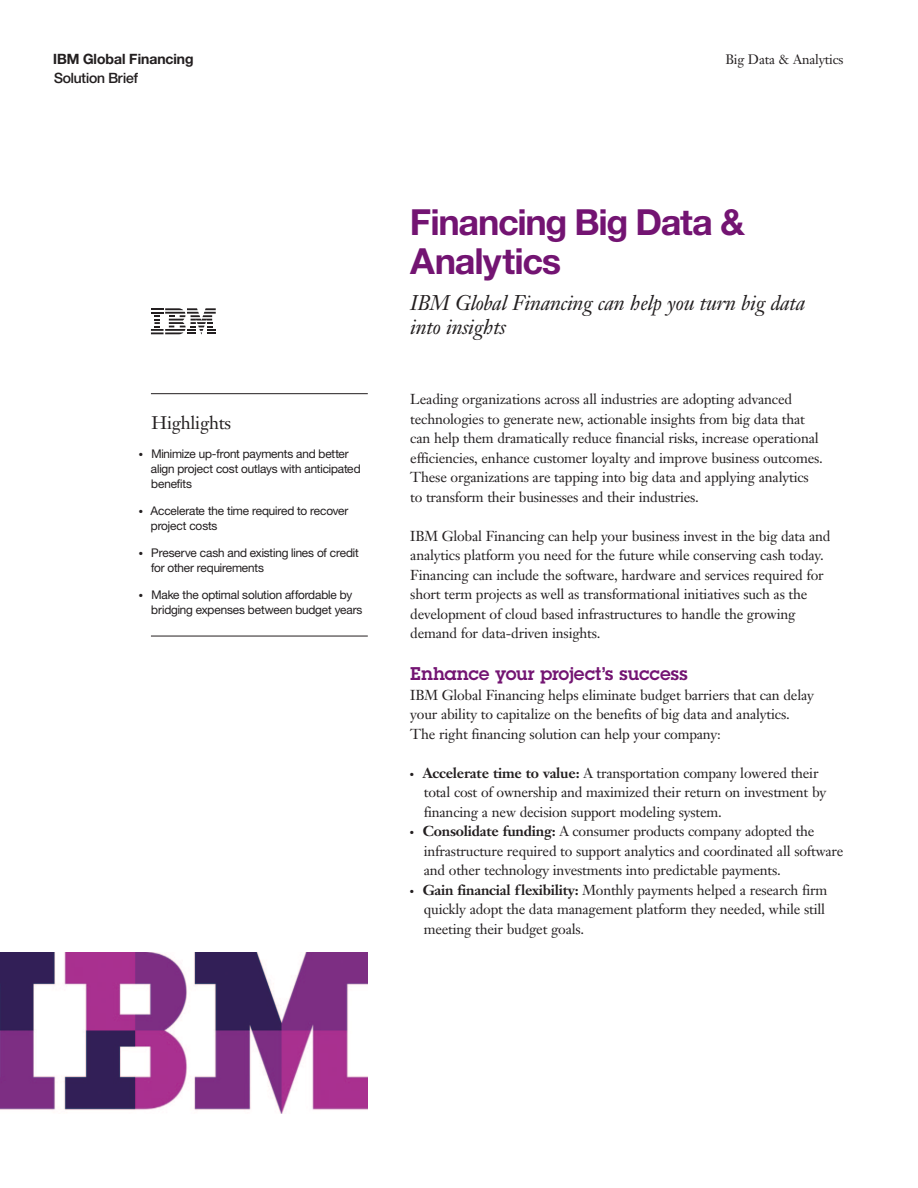
<style>
.page{position:relative;width:918px;height:1188px;background:#fff}
.page>*{position:absolute;margin:0;border:0;box-sizing:border-box;transform-origin:0 0}
.t1{font:700 36px/39px "Helv Neuefor IBM";letter-spacing:-.02em;color:#731472}
.t2{font:italic 21px/24px "Janson Text LT Pro";letter-spacing:-.015em;color:#231f20}
.t3{font:600 18px "Lubalinfor IBM";color:#731472}
.t4{font:18px "Janson Text LT Pro";letter-spacing:-.015em;color:#231f20}
.t5{font:14.25px/19.5px "Janson Text LT Pro";letter-spacing:-.015em;color:#231f20}
.t6{font:700 14.25px/18.8px "Helv Neuefor IBM";color:#231f20}
.t7{font:13.5px "Janson Text LT Pro";letter-spacing:-.015em;color:#231f20}
.t8{font:12px/15px "Helv Neuefor IBM";letter-spacing:-.01em;color:#231f20}
.t9{font:4.5px "Zapf Dingbats";color:#231f20}
.s1{font-weight:500}
.s2{font-weight:700}
</style>
<div class="page">
<svg style="left:151px;top:308px;width:65px;height:26px"></svg>
<hr style="left:151px;top:393px;width:217px;height:1px;background:#231f20">
<hr style="left:151px;top:636px;width:217px;height:1px;background:#231f20">
<img style="left:0;top:953px;width:368px;height:161px">
<p class="t6" style="left:53px;top:49px;width:142px">IBM Global Financing<br><span class="s1">Solution Brief</span></p>
<p class="t7" style="left:725px;top:51px;width:120px">Big Data &amp; Analytics</p>
<h2 class="t4" style="left:152px;top:412px;width:81px">Highlights</h2>
<p class="t9" style="left:139px;top:452px;width:13px">●● ●●</p>
<p class="t8" style="left:151px;top:446px;width:211px">Minimize up-front payments and better align project cost outlays with anticipated benefits</p>
<p class="t9" style="left:139px;top:509px;width:13px">●● ●●</p>
<p class="t8" style="left:151px;top:503px;width:199px">Accelerate the time required to recover project costs</p>
<p class="t9" style="left:139px;top:551px;width:13px">●● ●●</p>
<p class="t8" style="left:151px;top:545px;width:209px">Preserve cash and existing lines of credit for other requirements</p>
<p class="t9" style="left:139px;top:593px;width:13px">●● ●●</p>
<p class="t8" style="left:151px;top:587px;width:213px">Make the optimal solution affordable by bridging expenses between budget years</p>
<h1 class="t1" style="left:410px;top:201px;width:336px">Financing Big Data &amp;<br>Analytics</h1>
<h2 class="t2" style="left:410px;top:291px;width:397px">IBM Global Financing can help you turn big data into insights</h2>
<p class="t5" style="left:410px;top:389px;width:414px">Leading organizations across all industries are adopting advanced technologies to generate new, actionable insights from big data that can help them dramatically reduce financial risks, increase operational efficiencies, enhance customer loyalty and improve business outcomes.<br>These organizations are tapping into big data and applying analytics to transform their businesses and their industries.</p>
<p class="t5" style="left:410px;top:526px;width:422px">IBM Global Financing can help your business invest in the big data and analytics platform you need for the future while conserving cash today.<br>Financing can include the software, hardware and services required for short term projects as well as transformational initiatives such as the development of cloud based infrastructures to handle the growing demand for data-driven insights.</p>
<h2 class="t3" style="left:410px;top:662px;width:279px">Enhance your project’s success</h2>
<p class="t5" style="left:410px;top:685px;width:405px">IBM Global Financing helps eliminate budget barriers that can delay your ability to capitalize on the benefits of big data and analytics.<br>The right financing solution can help your company:</p>
<p class="t9" style="left:410px;top:772px;width:11px">●● ●</p>
<p class="t5" style="left:423px;top:763px;width:422px"><span class="s2">Accelerate time to value:</span> A transportation company lowered their total cost of ownership and maximized their return on investment by financing a new decision support modeling system.<br><span class="s2">Consolidate funding:</span> A consumer products company adopted the infrastructure required to support analytics and coordinated all software and other technology investments into predictable payments.</p>
<p class="t9" style="left:410px;top:889px;width:11px">●● ●</p>
<p class="t5" style="left:423px;top:880px;width:406px"><span class="s2">Gain financial flexibility:</span> Monthly payments helped a research firm quickly adopt the data management platform they needed, while still meeting their budget goals.</p>
</div>
